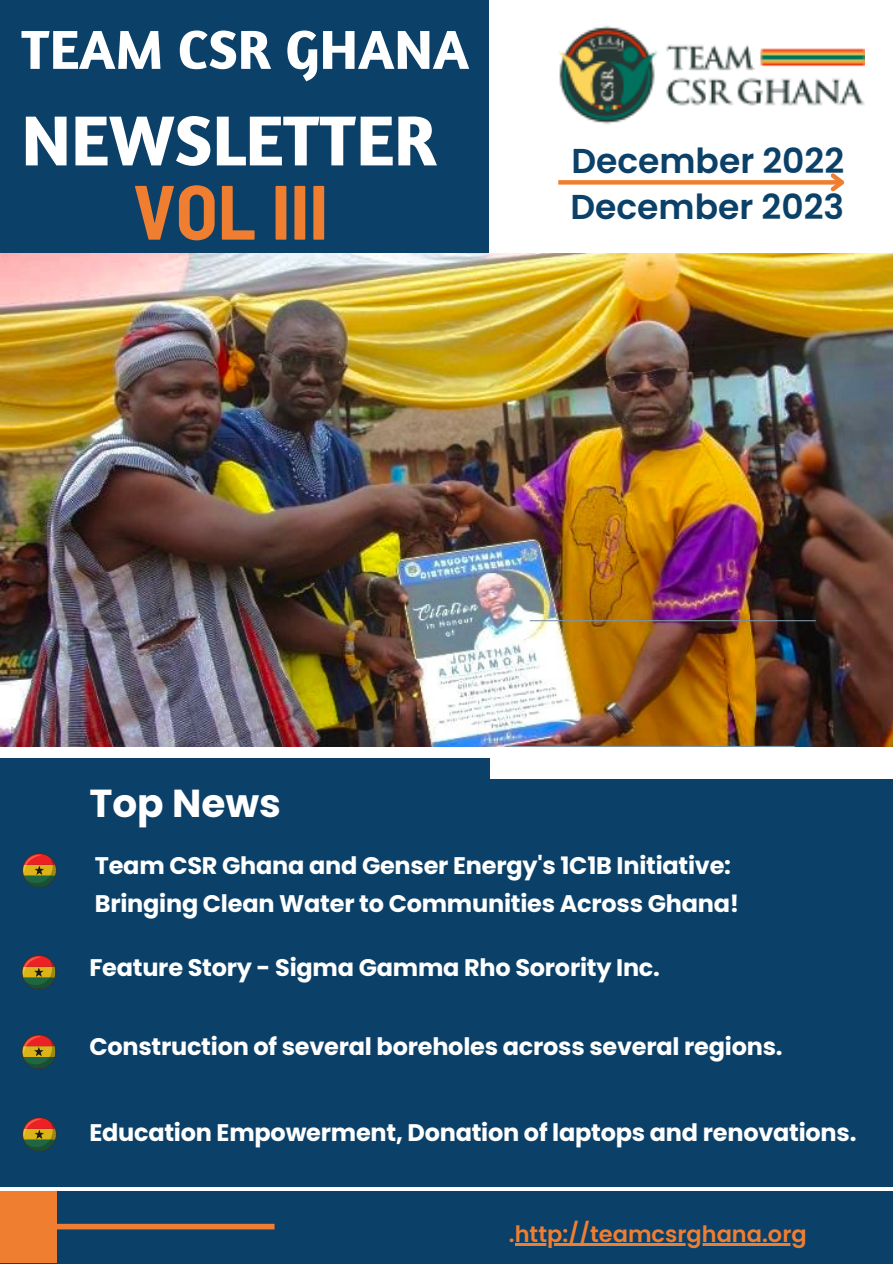
<style>
.page{position:relative;width:893px;height:1264px;background:#fff}
.page>*{position:absolute;margin:0;border:0;box-sizing:border-box;transform-origin:0 0}
.t1{font:700 semi-condensed 76.8px "Barlow";color:#f07e31}
.t2{font:700 72px "Amaranth";color:#fff}
.t3{font:700 55.95px "Amaranth";color:#fff}
.t4{font:700 39px "Poppins";color:#fff}
.t5{font:600 34.5px "Poppins";color:#0b4068}
.t6{font:700 24px "Poppins";letter-spacing:-.01em;color:#fff}
.t7{font:600 22.5px "Poppins";color:#f07e31}
</style>
<div class="page">
<div style="left:0;top:0;width:489px;height:620px;background:#0b4068"></div>
<div style="left:0;top:1190px;width:892px;height:73px;background:#0b4068"></div>
<img style="left:0;top:254px;width:892px;height:493px">
<div style="left:0;top:758px;width:489px;height:428px;background:#0b4068"></div>
<div style="left:0;top:1190px;width:57px;height:72px;background:#f07e31"></div>
<hr style="left:529px;top:620px;width:286px;height:1px;background:#7c93a4">
<div style="left:423px;top:779px;width:469px;height:407px;background:#0b4068"></div>
<div style="left:57px;top:1223px;width:217px;height:6px;background:#f07e31"></div>
<hr style="left:509px;top:745px;width:285px;height:2px;background:#7c93a4">
<div style="left:558px;top:180px;width:283px;height:5px;background:#f07e31"></div>
<svg style="left:826px;top:173px;width:19px;height:19px"></svg>
<img style="left:558px;top:26px;width:306px;height:98px">
<svg style="left:22px;top:852px;width:35px;height:35px"></svg>
<svg style="left:23px;top:854px;width:33px;height:32px"></svg>
<hr style="left:514px;top:1243px;width:292px;height:2px;background:#f07e31">
<svg style="left:21px;top:954px;width:35px;height:35px"></svg>
<svg style="left:23px;top:955px;width:32px;height:33px"></svg>
<svg style="left:21px;top:1034px;width:35px;height:35px"></svg>
<svg style="left:23px;top:1035px;width:32px;height:32px"></svg>
<svg style="left:22px;top:1116px;width:35px;height:35px"></svg>
<svg style="left:23px;top:1117px;width:33px;height:33px"></svg>
<p class="t3" style="left:21px;top:14px;width:449px">TEAM CSR GHANA</p>
<p class="t2" style="left:21px;top:95px;width:417px">NEWSLETTER</p>
<p class="t5" style="left:571px;top:137px;width:274px">December 2022</p>
<p class="t1" style="left:133px;top:163px;width:196px">VOL III</p>
<p class="t5" style="left:570px;top:183px;width:275px">December 2023</p>
<p class="t4" style="left:89px;top:775px;width:193px">Top News</p>
<p class="t6" style="left:95px;top:848px;width:637px">Team CSR Ghana and Genser Energy's 1C1B Initiative:</p>
<p class="t6" style="left:95px;top:887px;width:646px">Bringing Clean Water to Communities Across Ghana!</p>
<p class="t6" style="left:89px;top:950px;width:572px">Feature Story - Sigma Gamma Rho Sorority Inc.</p>
<p class="t6" style="left:89px;top:1030px;width:694px">Construction of several boreholes across several regions.</p>
<p class="t6" style="left:89px;top:1115px;width:768px">Education Empowerment, Donation of laptops and renovations.</p>
<p class="t7" style="left:509px;top:1218px;width:299px">.http://teamcsrghana.org</p>
</div>
